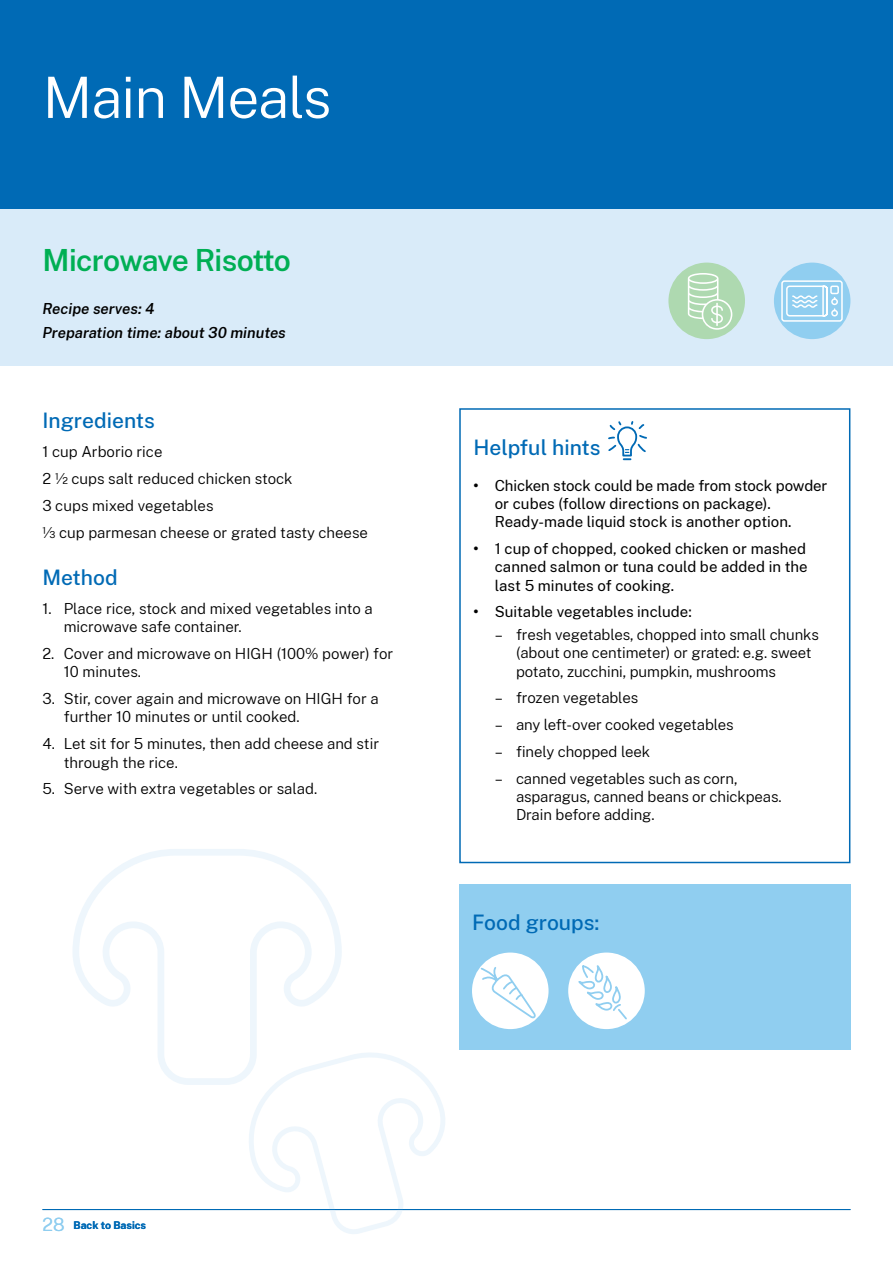
<style>
.page{position:relative;width:893px;height:1263px;background:#fff}
.page>*{position:absolute;margin:0;border:0;box-sizing:border-box;transform-origin:0 0}
.Heads_reversed{font:300 57px "Public Sans";letter-spacing:-.025em;color:#fff}
.Heading_2__H2{font:600 30px "Public Sans";letter-spacing:-.025em;color:#00af54}
.t1{font:500 21px "Public Sans";color:#006ab5}
.Method_text{font:300 15px/18.3px "Public Sans";color:#000}
.Level_2_bullet{font:300 15px/18.3px "Public Sans";letter-spacing:-.005em;color:#000}
.Level_1_bullet{font:15px/18.3px "Public Sans";color:#000}
.Ingredients_text{font:300 15px "Public Sans";color:#000}
.t2{font:italic 600 15px "Public Sans";color:#000}
.t3{font:700 10.5px "Public Sans";color:#006ab5}
.s1{font-weight:700}
.s2{font-weight:300;font-size:18px;color:#90cef0}
</style>
<div class="page">
<div style="left:0;top:208px;width:893px;height:158px;background:#d9ebf9"></div>
<div style="left:0;top:0;width:893px;height:208px;background:#006ab5"></div>
<div style="left:668px;top:263px;width:77px;height:76px;background:#aed9b0;border-radius:50%"></div>
<svg style="left:688px;top:273px;width:44px;height:57px"></svg>
<div style="left:774px;top:263px;width:76px;height:76px;background:#90cef0;border-radius:50%"></div>
<svg style="left:780px;top:274px;width:63px;height:48px"></svg>
<div style="left:459px;top:408px;width:391px;height:455px;border:2px solid #006ab5"></div>
<div style="left:459px;top:884px;width:391px;height:166px;background:#90cef0"></div>
<div style="left:472px;top:952px;width:77px;height:77px;background:#fff;border-radius:50%"></div>
<svg style="left:480px;top:965px;width:58px;height:54px"></svg>
<div style="left:568px;top:952px;width:77px;height:77px;background:#fff;border-radius:50%"></div>
<svg style="left:577px;top:964px;width:50px;height:57px"></svg>
<svg style="left:73px;top:849px;width:269px;height:236px"></svg>
<svg style="left:246px;top:1044px;width:202px;height:190px"></svg>
<svg style="left:608px;top:421px;width:39px;height:39px"></svg>
<hr style="left:43px;top:1209px;width:807px;height:1px;background:#006ab5">
<p class="Heads_reversed" style="left:43px;top:58px;width:290px">Main Meals</p>
<h2 class="Heading_2__H2" style="left:43px;top:238px;width:250px">Microwave Risotto</h2>
<p class="t2" style="left:43px;top:298px;width:114px">Recipe serves: 4</p>
<p class="t2" style="left:43px;top:322px;width:245px">Preparation time: about 30 minutes</p>
<p class="t1" style="left:43px;top:406px;width:114px">Ingredients</p>
<p class="Ingredients_text" style="left:43px;top:441px;width:121px">1 cup Arborio rice</p>
<p class="Ingredients_text" style="left:43px;top:468px;width:252px">2 ½ cups salt reduced chicken stock</p>
<p class="Ingredients_text" style="left:43px;top:495px;width:173px">3 cups mixed vegetables</p>
<p class="Ingredients_text" style="left:43px;top:522px;width:327px">⅓ cup parmesan cheese or grated tasty cheese</p>
<p class="t1" style="left:43px;top:562px;width:77px">Method</p>
<p class="Method_text" style="left:64px;top:599px;width:310px;text-indent:-21px">1. Place rice, stock and mixed vegetables into a microwave safe container.</p>
<p class="Method_text" style="left:64px;top:644px;width:331px;text-indent:-21px">2. Cover and microwave on HIGH (100% power) for<br>10 minutes.</p>
<p class="Method_text" style="left:64px;top:689px;width:316px;text-indent:-21px">3. Stir, cover again and microwave on HIGH for a further 10 minutes or until cooked.</p>
<p class="Method_text" style="left:64px;top:734px;width:317px;text-indent:-21px">4. Let sit for 5 minutes, then add cheese and stir through the rice.</p>
<p class="Method_text" style="left:43px;top:779px;width:276px">5. Serve with extra vegetables or salad.</p>
<p class="t1" style="left:473px;top:433px;width:129px">Helpful hints</p>
<p class="Level_1_bullet" style="left:495px;top:475px;width:334px;text-indent:-21px"><span class="s1">•</span> Chicken stock could be made from stock powder or cubes (follow directions on package).<br>Ready-made liquid stock is another option.</p>
<p class="Level_1_bullet" style="left:495px;top:539px;width:314px;text-align:justify;text-indent:-21px"><span class="s1">•</span> 1 cup of chopped, cooked chicken or mashed canned salmon or tuna could be added in the last 5 minutes of cooking.</p>
<p class="Level_1_bullet" style="left:473px;top:602px;width:220px"><span class="s1">•</span> Suitable vegetables include:</p>
<p class="Level_2_bullet" style="left:516px;top:625px;width:304px;text-indent:-21px">– fresh vegetables, chopped into small chunks (about one centimeter) or grated: e.g. sweet potato, zucchini, pumpkin, mushrooms</p>
<p class="Level_2_bullet" style="left:495px;top:688px;width:145px">– frozen vegetables</p>
<p class="Level_2_bullet" style="left:495px;top:715px;width:240px">– any left-over cooked vegetables</p>
<p class="Level_2_bullet" style="left:495px;top:742px;width:157px">– finely chopped leek</p>
<p class="Level_2_bullet" style="left:516px;top:768px;width:267px;text-indent:-21px">– canned vegetables such as corn, asparagus, canned beans or chickpeas.<br>Drain before adding.</p>
<p class="t1" style="left:472px;top:907px;width:129px">Food groups:</p>
<p class="t3" style="left:43px;top:1217px;width:105px"><span class="s2">28</span> Back to Basics</p>
</div>
